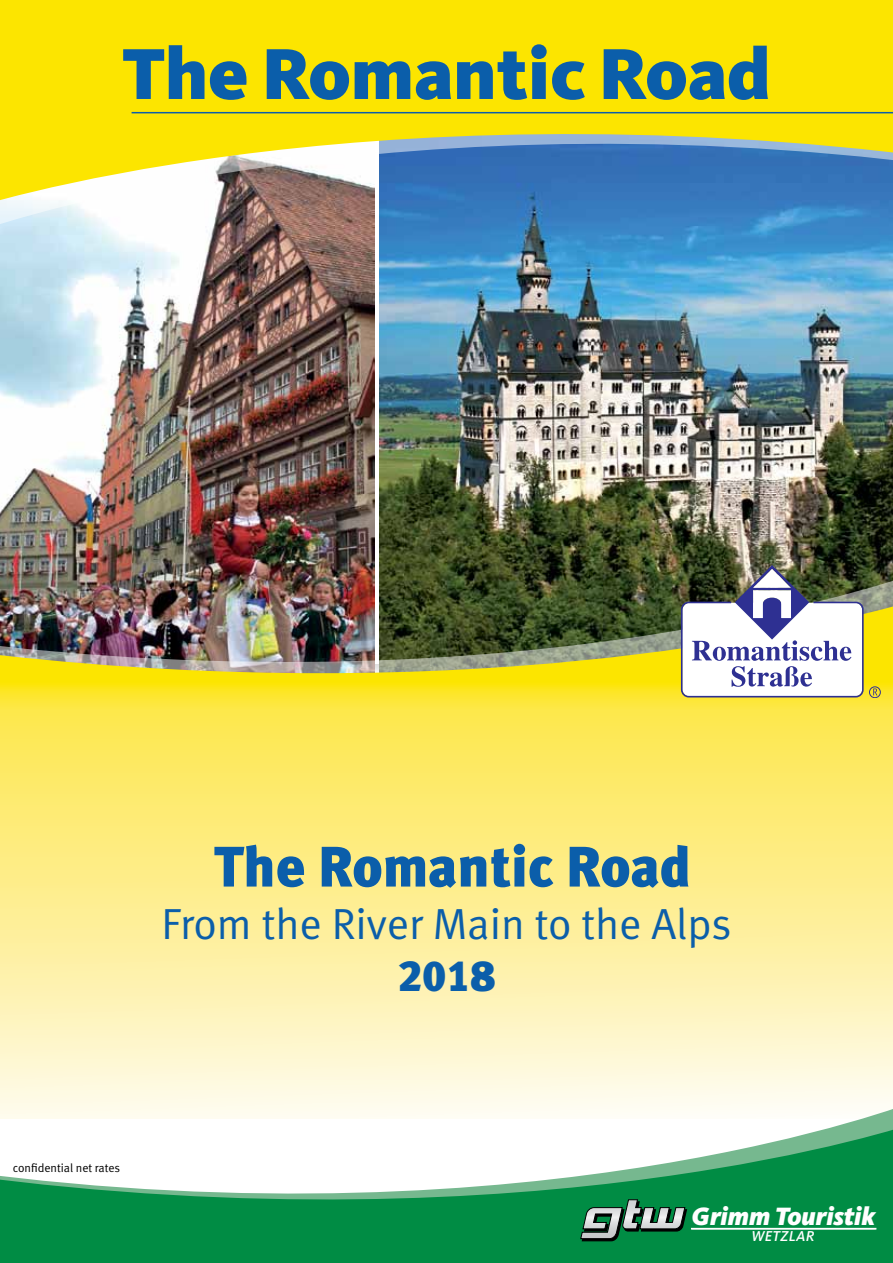
<style>
.page{position:relative;width:893px;height:1263px;background:#fff}
.page>*{position:absolute;margin:0;border:0;box-sizing:border-box;transform-origin:0 0}
.t1{font:900 74.7px "Kievit";color:#0b5eaa}
.t2{font:700 57px "Meta GTW";color:#0b5eaa}
.t3{font:43.5px "Meta GTW";color:#0b5eaa}
.t4{font:700 43.5px "Meta GTW";color:#0b5eaa}
.t5{font:italic 900 25.95px "Kievit";color:#fff}
.t6{font:italic 500 14.85px "Kievit";letter-spacing:.02em;color:#fff}
.t7{font:12px "Meta GTW";color:#000}
</style>
<div class="page">
<img style="left:0;top:236px;width:374px;height:334px">
<img style="left:380px;top:236px;width:513px;height:334px">
<img style="left:0;top:570px;width:893px;height:36px">
<svg style="left:0;top:212px;width:893px;height:24px;background:#749bbf"></svg>
<img style="left:0;top:606px;width:893px;height:104px">
<svg style="left:0;top:0;width:893px;height:212px;background:#d2cc38"></svg>
<div style="left:0;top:710px;width:893px;height:408px;background:linear-gradient(to bottom,#fde64a,#fefae9)"></div>
<svg style="left:0;top:1101px;width:893px;height:22px;fill:#fefcf1"></svg>
<svg style="left:0;top:1123px;width:893px;height:140px;fill:#008c44"></svg>
<svg style="left:580px;top:1199px;width:107px;height:42px;background:#4a8668"></svg>
<hr style="left:691px;top:1228px;width:185px;height:1px;background:#fff">
<hr style="left:132px;top:112px;width:761px;height:1px;background:#0b5eaa">
<svg style="left:0;top:224px;width:2px;height:131px"></svg>
<svg style="left:873px;top:689px;width:4px;height:6px"></svg>
<div style="left:869px;top:687px;width:11px;height:11px;border:1px solid #2e3092;border-radius:50%"></div>
<svg style="left:681px;top:565px;width:183px;height:132px"></svg>
<h1 class="t1" style="left:122px;top:29px;width:650px">The Romantic Road</h1>
<h2 class="t2" style="left:214px;top:832px;width:478px">The Romantic Road</h2>
<p class="t3" style="left:161px;top:898px;width:572px">From the River Main to the Alps</p>
<p class="t4" style="left:398px;top:949px;width:99px">2018</p>
<p class="t7" style="left:13px;top:1161px;width:109px">confidential net rates</p>
<p class="t5" style="left:692px;top:1201px;width:185px">Grimm Touristik</p>
<p class="t6" style="left:751px;top:1228px;width:65px">WETZLAR</p>
</div>
